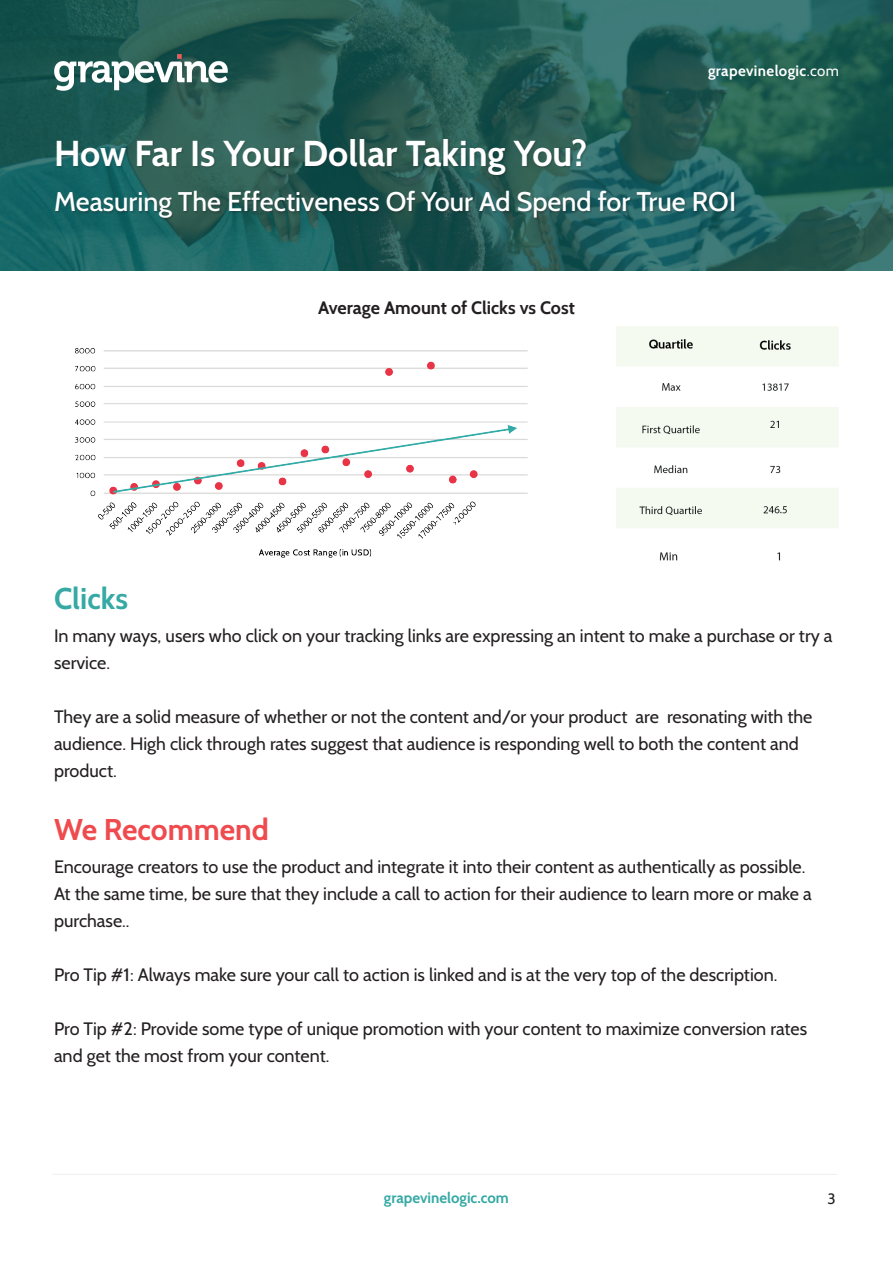
<style>
.page{position:relative;width:893px;height:1263px;background:#fff}
.page>*{position:absolute;margin:0;border:0;box-sizing:border-box;transform-origin:0 0}
.t1{font:700 36px "Cabin";color:#fff}
.t2{font:700 30px "Cabin";color:#ef4b4f}
.t3{font:700 30px "Cabin";color:#36a9a5}
.t4{font:500 27px "Cabin";color:#fff}
.t5{font:18px/27px "Cabin";color:#231f20}
.t6{font:700 18px "Cabin";color:#231f20}
.t7{font:700 15px "Cabin";letter-spacing:.025em;color:#fff}
.t8{font:700 15px "Cabin";color:#36a9a5}
.t9{font:15px "Cabin";color:#231f20}
.s1{font-weight:400}
</style>
<div class="page">
<svg style="left:0;top:0;width:893px;height:270px;background:#235e58"></svg>
<div style="left:55px;top:191px;width:682px;height:30px;background:#231f20;opacity:.28"></div>
<div style="left:57px;top:139px;width:531px;height:38px;background:#231f20;opacity:.28"></div>
<img style="left:54px;top:54px;width:174px;height:36px">
<hr style="left:52px;top:1174px;width:785px;height:1px;background:#eff0f0">
<img style="left:75px;top:348px;width:453px;height:210px">
<img style="left:616px;top:326px;width:223px;height:235px">
<h1 class="t1" style="left:54px;top:131px;width:535px">How Far Is Your Dollar Taking You?</h1>
<p class="t7" style="left:708px;top:62px;width:132px">grapevinelogic<span class="s1">.com</span></p>
<h3 class="t4" style="left:54px;top:185px;width:684px">Measuring The Effectiveness Of Your Ad Spend for True ROI</h3>
<p class="t6" style="left:318px;top:297px;width:258px">Average Amount of Clicks vs Cost</p>
<h2 class="t3" style="left:54px;top:580px;width:76px">Clicks</h2>
<p class="t5" style="left:54px;top:622px;width:780px">In many ways, users who click on your tracking links are expressing an intent to make a purchase or try a service.</p>
<p class="t5" style="left:54px;top:703px;width:760px">They are a solid measure of whether or not the content and/or your product are resonating with the audience. High click through rates suggest that audience is responding well to both the content and product.</p>
<h2 class="t2" style="left:54px;top:811px;width:216px">We Recommend</h2>
<p class="t5" style="left:54px;top:853px;width:759px">Encourage creators to use the product and integrate it into their content as authentically as possible.<br>At the same time, be sure that they include a call to action for their audience to learn more or make a purchase..</p>
<p class="t5" style="left:54px;top:961px;width:725px">Pro Tip #1: Always make sure your call to action is linked and is at the very top of the description.</p>
<p class="t5" style="left:54px;top:1015px;width:755px">Pro Tip #2: Provide some type of unique promotion with your content to maximize conversion rates and get the most from your content.</p>
<p class="t8" style="left:384px;top:1189px;width:126px">grapevinelogic.com</p>
<p class="t9" style="left:827px;top:1189px;width:10px">3</p>
</div>
